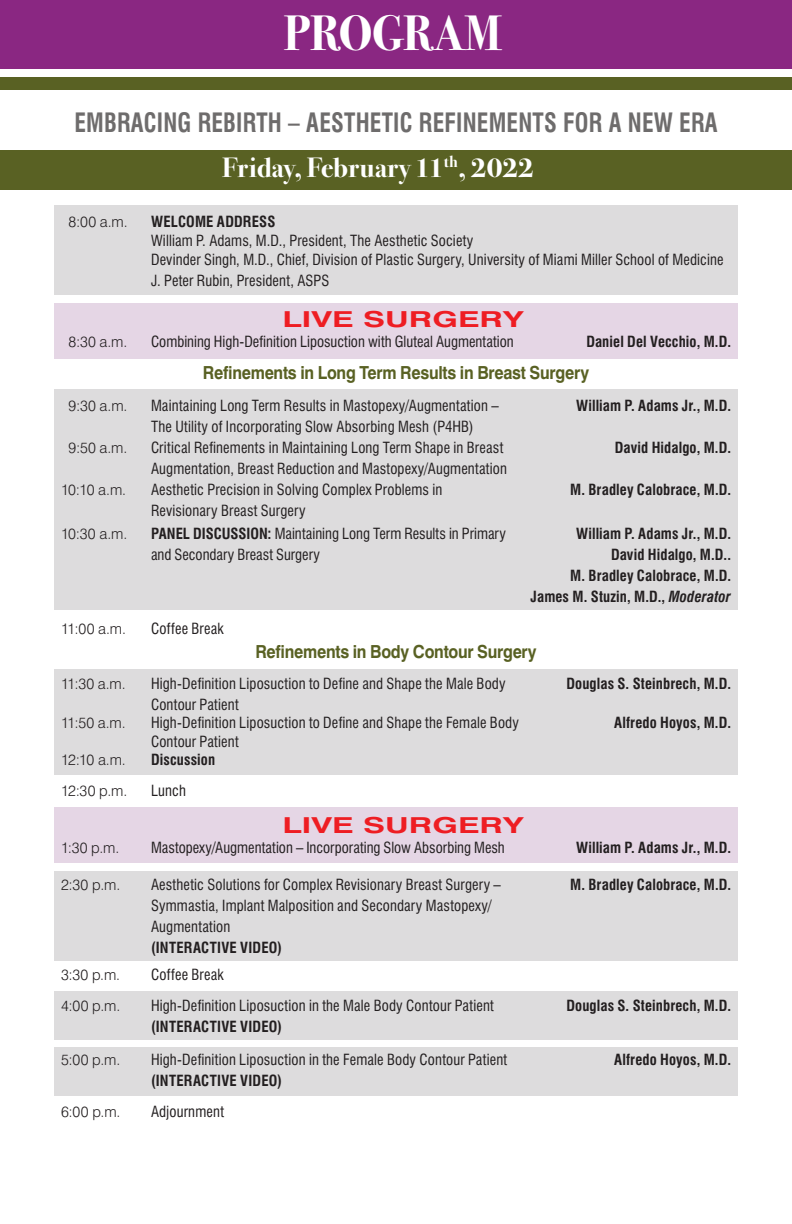
<style>
.page{position:relative;width:792px;height:1224px;background:#fff}
.page>*{position:absolute;margin:0;border:0;box-sizing:border-box;transform-origin:0 0}
.t1{font:700 50px "Bodoni Sev ITC";letter-spacing:-.01em;color:#fff;scale:.95 1}
.t2{font:700 28px "Bodoni Sev ITC";color:#fff}
.t3{font:700 condensed 26px "Swiss 721 BT";letter-spacing:.01em;color:#6e6c6c;scale:.9 1}
.t4{font:700 22px "Swiss 721 BT";color:#ee1d23;scale:1.5 1}
.t5{font:700 18px "Swiss 721 BT";letter-spacing:-.015em;color:#596123;scale:.9 1}
.t6{font:condensed 15px "Swiss 721 BT";letter-spacing:.01em;color:#231f20}
.t7{font:700 condensed 15px "Swiss 721 BT";letter-spacing:.01em;color:#231f20}
.t8{font:300 15px "Swiss 721 BT";letter-spacing:.02em;color:#231f20}
.s1{font-weight:700}
.s2{font-style:italic}
</style>
<div class="page">
<div style="left:54px;top:1047px;width:684px;height:48px;background:#dddcdd"></div>
<div style="left:54px;top:991px;width:684px;height:48px;background:#dddcdd"></div>
<div style="left:54px;top:871px;width:684px;height:90px;background:#dddcdd"></div>
<div style="left:54px;top:807px;width:684px;height:56px;background:#e5d6e5"></div>
<div style="left:54px;top:303px;width:684px;height:56px;background:#e5d6e5"></div>
<div style="left:0;top:0;width:792px;height:69px;background:#8a2782"></div>
<div style="left:0;top:78px;width:792px;height:12px;background:#596123"></div>
<div style="left:54px;top:390px;width:684px;height:220px;background:#dddcdd"></div>
<div style="left:54px;top:669px;width:684px;height:105px;background:#dddcdd"></div>
<div style="left:54px;top:205px;width:684px;height:90px;background:#dddcdd"></div>
<div style="left:0;top:151px;width:792px;height:39px;background:#596123"></div>
<p class="t1" style="left:284px;top:4px;width:231px">PROGRAM</p>
<p class="t3" style="left:74px;top:107px;width:716px">EMBRACING REBIRTH – AESTHETIC REFINEMENTS FOR A NEW ERA</p>
<p class="t2" style="left:222px;top:151px;width:313px">Friday, February 11<sup>th</sup>, 2022</p>
<p class="t8" style="left:69px;top:212px;width:61px">8:00 a.m.</p>
<p class="t7" style="left:151px;top:212px;width:126px">WELCOME ADDRESS</p>
<p class="t6" style="left:151px;top:231px;width:324px">William P. Adams, M.D., President, The Aesthetic Society</p>
<p class="t6" style="left:151px;top:250px;width:574px">Devinder Singh, M.D., Chief, Division of Plastic Surgery, University of Miami Miller School of Medicine</p>
<p class="t6" style="left:151px;top:271px;width:180px">J. Peter Rubin, President, ASPS</p>
<p class="t4" style="left:282px;top:306px;width:162px">LIVE SURGERY</p>
<p class="t8" style="left:69px;top:332px;width:60px">8:30 a.m.</p>
<p class="t6" style="left:151px;top:332px;width:364px">Combining High-Definition Liposuction with Gluteal Augmentation</p>
<p class="t7" style="left:586px;top:332px;width:146px">Daniel Del Vecchio, M.D.</p>
<p class="t5" style="left:203px;top:362px;width:430px">Refinements in Long Term Results in Breast Surgery</p>
<p class="t8" style="left:69px;top:396px;width:60px">9:30 a.m.</p>
<p class="t6" style="left:151px;top:396px;width:349px">Maintaining Long Term Results in Mastopexy/Augmentation –</p>
<p class="t7" style="left:576px;top:396px;width:156px">William P. Adams Jr., M.D.</p>
<p class="t6" style="left:151px;top:417px;width:324px">The Utility of Incorporating Slow Absorbing Mesh (P4HB)</p>
<p class="t8" style="left:69px;top:438px;width:60px">9:50 a.m.</p>
<p class="t6" style="left:151px;top:438px;width:354px">Critical Refinements in Maintaining Long Term Shape in Breast</p>
<p class="t7" style="left:615px;top:438px;width:118px">David Hidalgo, M.D.</p>
<p class="t6" style="left:151px;top:459px;width:358px">Augmentation, Breast Reduction and Mastopexy/Augmentation</p>
<p class="t8" style="left:61px;top:480px;width:67px">10:10 a.m.</p>
<p class="t6" style="left:151px;top:480px;width:293px">Aesthetic Precision in Solving Complex Problems in</p>
<p class="t7" style="left:570px;top:480px;width:162px">M. Bradley Calobrace, M.D.</p>
<p class="t6" style="left:151px;top:501px;width:156px">Revisionary Breast Surgery</p>
<p class="t8" style="left:61px;top:524px;width:68px">10:30 a.m.</p>
<p class="t6" style="left:151px;top:524px;width:356px"><span class="s1">PANEL DISCUSSION:</span> Maintaining Long Term Results in Primary</p>
<p class="t7" style="left:576px;top:524px;width:156px">William P. Adams Jr., M.D.</p>
<p class="t6" style="left:151px;top:545px;width:171px">and Secondary Breast Surgery</p>
<p class="t7" style="left:611px;top:545px;width:122px">David Hidalgo, M.D..</p>
<p class="t7" style="left:570px;top:566px;width:162px">M. Bradley Calobrace, M.D.</p>
<p class="t7" style="left:531px;top:587px;width:202px">James M. Stuzin, M.D., <span class="s2">Moderator</span></p>
<p class="t8" style="left:61px;top:619px;width:66px">11:00 a.m.</p>
<p class="t6" style="left:151px;top:619px;width:74px">Coffee Break</p>
<p class="t5" style="left:255px;top:641px;width:314px">Refinements in Body Contour Surgery</p>
<p class="t8" style="left:61px;top:674px;width:66px">11:30 a.m.</p>
<p class="t6" style="left:151px;top:674px;width:356px">High-Definition Liposuction to Define and Shape the Male Body</p>
<p class="t7" style="left:566px;top:674px;width:166px">Douglas S. Steinbrech, M.D.</p>
<p class="t6" style="left:151px;top:695px;width:89px">Contour Patient</p>
<p class="t8" style="left:61px;top:713px;width:66px">11:50 a.m.</p>
<p class="t6" style="left:151px;top:713px;width:370px">High-Definition Liposuction to Define and Shape the Female Body</p>
<p class="t7" style="left:614px;top:713px;width:119px">Alfredo Hoyos, M.D.</p>
<p class="t6" style="left:151px;top:732px;width:89px">Contour Patient</p>
<p class="t8" style="left:61px;top:750px;width:66px">12:10 a.m.</p>
<p class="t7" style="left:151px;top:750px;width:66px">Discussion</p>
<p class="t8" style="left:61px;top:781px;width:68px">12:30 p.m.</p>
<p class="t6" style="left:151px;top:781px;width:36px">Lunch</p>
<p class="t4" style="left:282px;top:812px;width:162px">LIVE SURGERY</p>
<p class="t8" style="left:61px;top:838px;width:60px">1:30 p.m.</p>
<p class="t6" style="left:151px;top:838px;width:355px">Mastopexy/Augmentation – Incorporating Slow Absorbing Mesh</p>
<p class="t7" style="left:576px;top:838px;width:156px">William P. Adams Jr., M.D.</p>
<p class="t8" style="left:61px;top:875px;width:61px">2:30 p.m.</p>
<p class="t6" style="left:151px;top:875px;width:351px">Aesthetic Solutions for Complex Revisionary Breast Surgery –</p>
<p class="t7" style="left:570px;top:875px;width:162px">M. Bradley Calobrace, M.D.</p>
<p class="t6" style="left:151px;top:896px;width:343px">Symmastia, Implant Malposition and Secondary Mastopexy/</p>
<p class="t6" style="left:151px;top:917px;width:81px">Augmentation</p>
<p class="t7" style="left:151px;top:938px;width:132px">(INTERACTIVE VIDEO)</p>
<p class="t8" style="left:61px;top:965px;width:61px">3:30 p.m.</p>
<p class="t6" style="left:151px;top:965px;width:74px">Coffee Break</p>
<p class="t8" style="left:61px;top:996px;width:61px">4:00 p.m.</p>
<p class="t6" style="left:151px;top:996px;width:344px">High-Definition Liposuction in the Male Body Contour Patient</p>
<p class="t7" style="left:566px;top:996px;width:166px">Douglas S. Steinbrech, M.D.</p>
<p class="t7" style="left:151px;top:1017px;width:132px">(INTERACTIVE VIDEO)</p>
<p class="t8" style="left:61px;top:1050px;width:61px">5:00 p.m.</p>
<p class="t6" style="left:151px;top:1050px;width:358px">High-Definition Liposuction in the Female Body Contour Patient</p>
<p class="t7" style="left:614px;top:1050px;width:119px">Alfredo Hoyos, M.D.</p>
<p class="t7" style="left:151px;top:1071px;width:132px">(INTERACTIVE VIDEO)</p>
<p class="t8" style="left:61px;top:1102px;width:61px">6:00 p.m.</p>
<p class="t6" style="left:151px;top:1102px;width:74px">Adjournment</p>
</div>
